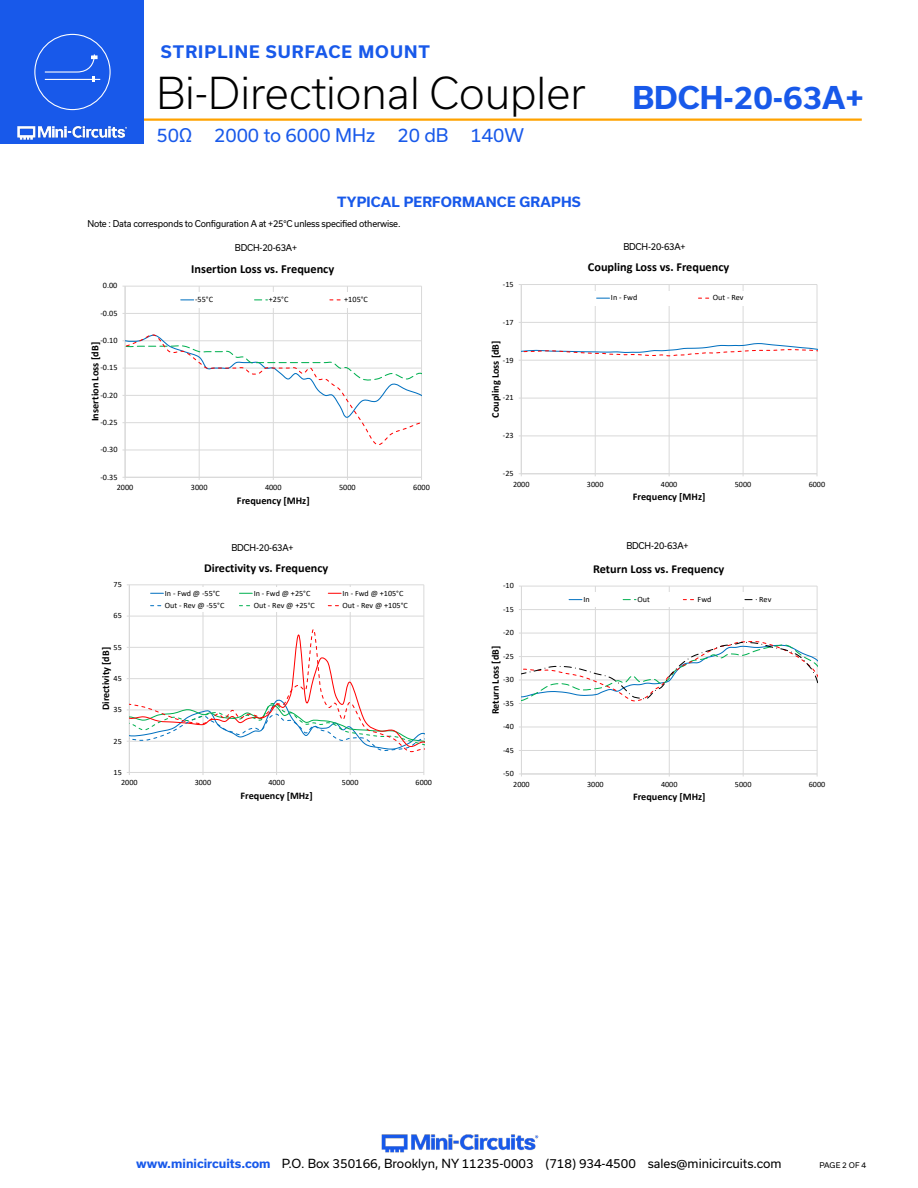
<style>
.page{position:relative;width:918px;height:1188px;background:#fff}
.page>*{position:absolute;margin:0;border:0;box-sizing:border-box;transform-origin:0 0}
.t1{font:300 42px "Usual";color:#000}
.t2{font:700 30px "Usual";color:#1859ea}
.t3{font:18px "Usual";color:#1859ea}
.t4{font:700 16.5px "Usual";letter-spacing:.065em;color:#1859ea}
.t5{font:700 13.5px "Usual";letter-spacing:.015em;color:#1859ea}
.t6{font:700 12.3px "Calibri";color:#000}
.t7{font:700 12.15px "Calibri";color:#000}
.t8{font:12px "Usual";color:#000}
.t9{font:700 10.35px "Calibri";color:#000}
.t10{font:700 10.2px "Calibri";color:#000}
.t11{font:700 10.05px "Calibri";color:#000}
.t12{font:9px "Usual";letter-spacing:-.02em;color:#000;scale:.95 1}
.t13{font:8.25px "Calibri";letter-spacing:.005em;color:#000}
.t14{font:8.1px "Calibri";color:#000}
.t15{font:7.5px "Usual";color:#000}
.s1{font-weight:700;color:#1859ea}
</style>
<div class="page">
<img style="left:381px;top:1134px;width:158px;height:19px">
<hr style="left:129px;top:118px;width:733px;height:3px;background:#ffa300">
<div style="left:0;top:0;width:144px;height:144px;background:#1859ea"></div>
<img style="left:17px;top:120px;width:128px;height:20px">
<div style="left:34px;top:34px;width:77px;height:76px;border:1px solid #fff;border-radius:50%"></div>
<hr style="left:45px;top:79px;width:55px;height:1px;background:#fff">
<svg style="left:44px;top:54px;width:53px;height:28px"></svg>
<hr style="left:125px;top:313px;width:297px;height:1px;background:#d9d9d9">
<hr style="left:125px;top:286px;width:297px;height:1px;background:#d9d9d9">
<hr style="left:199px;top:286px;width:1px;height:191px;background:#d9d9d9">
<hr style="left:273px;top:286px;width:1px;height:191px;background:#d9d9d9">
<hr style="left:347px;top:286px;width:1px;height:191px;background:#d9d9d9">
<hr style="left:421px;top:286px;width:1px;height:191px;background:#d9d9d9">
<hr style="left:125px;top:286px;width:1px;height:191px;background:#d9d9d9">
<svg style="left:125px;top:323px;width:297px;height:155px"></svg>
<div style="left:139px;top:292px;width:268px;height:15px;background:#fff"></div>
<svg style="left:181px;top:299px;width:13px;height:1px"></svg>
<hr style="left:521px;top:436px;width:296px;height:1px;background:#d9d9d9">
<hr style="left:521px;top:398px;width:296px;height:1px;background:#d9d9d9">
<hr style="left:521px;top:322px;width:296px;height:1px;background:#d9d9d9">
<hr style="left:521px;top:284px;width:296px;height:1px;background:#d9d9d9">
<hr style="left:595px;top:285px;width:1px;height:189px;background:#d9d9d9">
<hr style="left:669px;top:285px;width:1px;height:189px;background:#d9d9d9">
<hr style="left:743px;top:285px;width:1px;height:189px;background:#d9d9d9">
<hr style="left:817px;top:285px;width:1px;height:189px;background:#d9d9d9">
<hr style="left:521px;top:285px;width:1px;height:189px;background:#d9d9d9">
<hr style="left:521px;top:473px;width:296px;height:1px;background:#d9d9d9">
<svg style="left:519px;top:342px;width:298px;height:46px"></svg>
<div style="left:535px;top:291px;width:268px;height:15px;background:#fff"></div>
<svg style="left:597px;top:298px;width:13px;height:1px"></svg>
<hr style="left:129px;top:616px;width:295px;height:1px;background:#d9d9d9">
<hr style="left:129px;top:585px;width:295px;height:1px;background:#d9d9d9">
<hr style="left:203px;top:585px;width:1px;height:187px;background:#d9d9d9">
<hr style="left:276px;top:585px;width:1px;height:187px;background:#d9d9d9">
<hr style="left:350px;top:585px;width:1px;height:187px;background:#d9d9d9">
<hr style="left:424px;top:585px;width:1px;height:187px;background:#d9d9d9">
<hr style="left:129px;top:585px;width:1px;height:187px;background:#d9d9d9">
<svg style="left:127px;top:629px;width:298px;height:146px"></svg>
<div style="left:145px;top:587px;width:266px;height:25px;background:#fff"></div>
<svg style="left:151px;top:593px;width:12px;height:1px"></svg>
<svg style="left:239px;top:593px;width:13px;height:1px"></svg>
<svg style="left:328px;top:593px;width:13px;height:1px"></svg>
<hr style="left:521px;top:609px;width:296px;height:1px;background:#d9d9d9">
<hr style="left:521px;top:586px;width:296px;height:1px;background:#d9d9d9">
<hr style="left:595px;top:586px;width:1px;height:188px;background:#d9d9d9">
<hr style="left:669px;top:586px;width:1px;height:188px;background:#d9d9d9">
<hr style="left:743px;top:586px;width:1px;height:188px;background:#d9d9d9">
<hr style="left:817px;top:586px;width:1px;height:188px;background:#d9d9d9">
<hr style="left:521px;top:586px;width:1px;height:188px;background:#d9d9d9">
<hr style="left:521px;top:774px;width:296px;height:1px;background:#d9d9d9">
<svg style="left:519px;top:616px;width:298px;height:136px"></svg>
<div style="left:535px;top:592px;width:268px;height:15px;background:#fff"></div>
<svg style="left:569px;top:599px;width:13px;height:1px"></svg>
<h3 class="t4" style="left:161px;top:42px;width:271px">STRIPLINE SURFACE MOUNT</h3>
<h1 class="t1" style="left:156px;top:69px;width:431px">Bi-Directional Coupler</h1>
<h3 class="t3" style="left:156px;top:125px;width:369px">50Ω 2000 to 6000 MHz 20 dB 140W</h3>
<h3 class="t5" style="left:337px;top:194px;width:245px">TYPICAL PERFORMANCE GRAPHS</h3>
<h2 class="t2" style="left:633px;top:80px;width:233px">BDCH-20-63A+</h2>
<p class="t12" style="left:87px;top:219px;width:331px">Note : Data corresponds to Configuration A at +25°C unless specified otherwise.</p>
<p class="t12" style="left:235px;top:243px;width:67px">BDCH-20-63A+</p>
<p class="t12" style="left:623px;top:241px;width:67px">BDCH-20-63A+</p>
<p class="t13" style="left:103px;top:280px;width:16px">0.00</p>
<p class="t13" style="left:100px;top:307px;width:19px">-0.05</p>
<p class="t13" style="left:100px;top:335px;width:19px">-0.10</p>
<p class="t9" style="left:88px;top:421px;width:81px;rotate:-90deg">Insertion Loss [dB]</p>
<p class="t13" style="left:100px;top:362px;width:19px">-0.15</p>
<p class="t13" style="left:100px;top:389px;width:19px">-0.20</p>
<p class="t13" style="left:100px;top:417px;width:19px">-0.25</p>
<p class="t13" style="left:100px;top:444px;width:19px">-0.30</p>
<p class="t13" style="left:100px;top:471px;width:19px">-0.35</p>
<h3 class="t6" style="left:191px;top:260px;width:145px">Insertion Loss vs. Frequency</h3>
<p class="t13" style="left:195px;top:294px;width:19px">-55°C</p>
<p class="t13" style="left:269px;top:294px;width:21px">+25°C</p>
<p class="t13" style="left:344px;top:294px;width:25px">+105°C</p>
<p class="t13" style="left:117px;top:482px;width:18px">2000</p>
<p class="t13" style="left:191px;top:482px;width:18px">3000</p>
<p class="t13" style="left:265px;top:482px;width:18px">4000</p>
<p class="t13" style="left:339px;top:482px;width:18px">5000</p>
<p class="t13" style="left:413px;top:482px;width:18px">6000</p>
<p class="t9" style="left:237px;top:493px;width:74px">Frequency [MHz]</p>
<p class="t14" style="left:503px;top:279px;width:12px">-15</p>
<p class="t14" style="left:503px;top:316px;width:12px">-17</p>
<p class="t10" style="left:488px;top:418px;width:79px;rotate:-90deg">Coupling Loss [dB]</p>
<p class="t14" style="left:503px;top:354px;width:12px">-19</p>
<p class="t14" style="left:503px;top:392px;width:12px">-21</p>
<p class="t14" style="left:503px;top:430px;width:12px">-23</p>
<p class="t14" style="left:503px;top:468px;width:12px">-25</p>
<h3 class="t7" style="left:588px;top:259px;width:143px">Coupling Loss vs. Frequency</h3>
<p class="t14" style="left:611px;top:292px;width:28px">In - Fwd</p>
<p class="t14" style="left:713px;top:292px;width:32px">Out - Rev</p>
<p class="t14" style="left:513px;top:478px;width:18px">2000</p>
<p class="t14" style="left:587px;top:478px;width:18px">3000</p>
<p class="t14" style="left:661px;top:478px;width:18px">4000</p>
<p class="t14" style="left:735px;top:478px;width:18px">5000</p>
<p class="t14" style="left:809px;top:478px;width:18px">6000</p>
<p class="t10" style="left:633px;top:489px;width:74px">Frequency [MHz]</p>
<p class="t14" style="left:114px;top:579px;width:10px">75</p>
<p class="t14" style="left:114px;top:610px;width:10px">65</p>
<p class="t14" style="left:114px;top:641px;width:10px">55</p>
<p class="t10" style="left:99px;top:710px;width:65px;rotate:-90deg">Directivity [dB]</p>
<p class="t14" style="left:114px;top:673px;width:10px">45</p>
<p class="t14" style="left:114px;top:704px;width:10px">35</p>
<p class="t14" style="left:114px;top:735px;width:10px">25</p>
<p class="t14" style="left:114px;top:766px;width:10px">15</p>
<p class="t12" style="left:231px;top:542px;width:67px">BDCH-20-63A+</p>
<p class="t12" style="left:626px;top:541px;width:67px">BDCH-20-63A+</p>
<h3 class="t7" style="left:204px;top:559px;width:126px">Directivity vs. Frequency</h3>
<p class="t14" style="left:165px;top:587px;width:57px">In - Fwd @ -55°C</p>
<p class="t14" style="left:254px;top:587px;width:58px">In - Fwd @ +25°C</p>
<p class="t14" style="left:343px;top:587px;width:62px">In - Fwd @ +105°C</p>
<p class="t14" style="left:165px;top:600px;width:61px">Out - Rev @ -55°C</p>
<p class="t14" style="left:254px;top:600px;width:63px">Out - Rev @ +25°C</p>
<p class="t14" style="left:343px;top:600px;width:67px">Out - Rev @ +105°C</p>
<p class="t14" style="left:503px;top:580px;width:12px">-10</p>
<p class="t14" style="left:503px;top:604px;width:12px">-15</p>
<p class="t14" style="left:503px;top:627px;width:12px">-20</p>
<p class="t10" style="left:488px;top:714px;width:70px;rotate:-90deg">Return Loss [dB]</p>
<p class="t14" style="left:503px;top:651px;width:12px">-25</p>
<p class="t14" style="left:503px;top:674px;width:12px">-30</p>
<p class="t14" style="left:503px;top:698px;width:12px">-35</p>
<p class="t14" style="left:503px;top:721px;width:12px">-40</p>
<p class="t14" style="left:503px;top:744px;width:12px">-45</p>
<p class="t14" style="left:503px;top:768px;width:12px">-50</p>
<h3 class="t7" style="left:593px;top:561px;width:133px">Return Loss vs. Frequency</h3>
<p class="t14" style="left:583px;top:594px;width:8px">In</p>
<p class="t14" style="left:637px;top:594px;width:14px">Out</p>
<p class="t14" style="left:698px;top:594px;width:15px">Fwd</p>
<p class="t14" style="left:759px;top:594px;width:14px">Rev</p>
<p class="t14" style="left:121px;top:777px;width:18px">2000</p>
<p class="t14" style="left:195px;top:777px;width:18px">3000</p>
<p class="t14" style="left:268px;top:777px;width:18px">4000</p>
<p class="t14" style="left:342px;top:777px;width:18px">5000</p>
<p class="t14" style="left:416px;top:777px;width:18px">6000</p>
<p class="t11" style="left:241px;top:788px;width:74px">Frequency [MHz]</p>
<p class="t14" style="left:513px;top:778px;width:18px">2000</p>
<p class="t14" style="left:587px;top:778px;width:18px">3000</p>
<p class="t14" style="left:661px;top:778px;width:18px">4000</p>
<p class="t14" style="left:735px;top:778px;width:18px">5000</p>
<p class="t14" style="left:809px;top:778px;width:18px">6000</p>
<p class="t11" style="left:633px;top:790px;width:74px">Frequency [MHz]</p>
<h3 class="t8" style="left:136px;top:1157px;width:647px"><span class="s1">www.minicircuits.com</span> P.O. Box 350166, Brooklyn, NY 11235-0003 (718) 934-4500 sales@minicircuits.com</h3>
<p class="t15" style="left:819px;top:1161px;width:48px">PAGE 2 OF 4</p>
</div>
